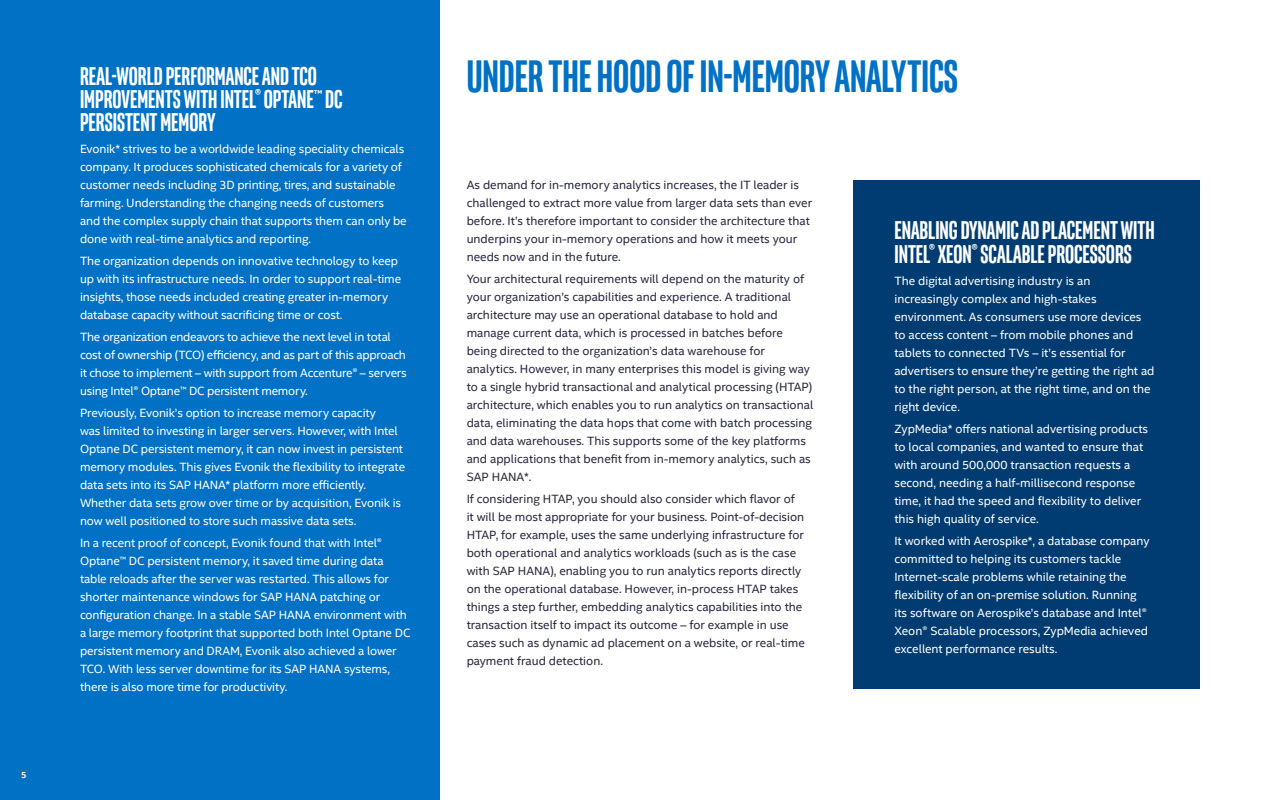
<style>
.page{position:relative;width:1280px;height:800px;background:#fff}
.page>*{position:absolute;margin:0;border:0;box-sizing:border-box;transform-origin:0 0}
.t1{font:700 46px "Intel Clear Pro";color:#0071c5}
.t2{font:700 26px/23px "Intel Clear Pro";color:#fff}
.t3{font:12px/18px "Intel Clear";letter-spacing:-.01em;color:#fff}
.t4{font:12px/18px "Intel Clear";color:#262940}
.t5{font:700 9px "Intel Clear";color:#fff}
</style>
<div class="page">
<div style="left:853px;top:180px;width:347px;height:509px;background:#003c71"></div>
<div style="left:0;top:0;width:440px;height:800px;background:#0071c5"></div>
<p class="t5" style="left:21px;top:769px;width:7px">5</p>
<h2 class="t2" style="left:80px;top:64px;width:255px">REAL-WORLD PERFORMANCE AND TCO<br>IMPROVEMENTS WITH INTEL® OPTANE™ DC<br>PERSISTENT MEMORY</h2>
<p class="t3" style="left:80px;top:140px;width:328px">Evonik* strives to be a worldwide leading speciality chemicals company. It produces sophisticated chemicals for a variety of customer needs including 3D printing, tires, and sustainable farming. Understanding the changing needs of customers and the complex supply chain that supports them can only be done with real-time analytics and reporting.</p>
<p class="t3" style="left:80px;top:252px;width:323px">The organization depends on innovative technology to keep up with its infrastructure needs. In order to support real-time insights, those needs included creating greater in-memory database capacity without sacrificing time or cost.</p>
<p class="t3" style="left:80px;top:328px;width:328px">The organization endeavors to achieve the next level in total cost of ownership (TCO) efficiency, and as part of this approach it chose to implement – with support from Accenture® – servers using Intel® Optane™ DC persistent memory.</p>
<p class="t3" style="left:80px;top:404px;width:327px">Previously, Evonik’s option to increase memory capacity<br>was limited to investing in larger servers. However, with Intel Optane DC persistent memory, it can now invest in persistent memory modules. This gives Evonik the flexibility to integrate data sets into its SAP HANA* platform more efficiently.<br>Whether data sets grow over time or by acquisition, Evonik is now well positioned to store such massive data sets.</p>
<p class="t3" style="left:80px;top:534px;width:332px">In a recent proof of concept, Evonik found that with Intel® Optane™ DC persistent memory, it saved time during data table reloads after the server was restarted. This allows for shorter maintenance windows for SAP HANA patching or configuration change. In a stable SAP HANA environment with a large memory footprint that supported both Intel Optane DC persistent memory and DRAM, Evonik also achieved a lower TCO. With less server downtime for its SAP HANA systems, there is also more time for productivity.</p>
<h1 class="t1" style="left:467px;top:47px;width:493px">UNDER THE HOOD OF IN-MEMORY ANALYTICS</h1>
<p class="t4" style="left:467px;top:176px;width:347px">As demand for in-memory analytics increases, the IT leader is challenged to extract more value from larger data sets than ever before. It’s therefore important to consider the architecture that underpins your in-memory operations and how it meets your needs now and in the future.</p>
<p class="t4" style="left:467px;top:270px;width:348px">Your architectural requirements will depend on the maturity of your organization’s capabilities and experience. A traditional architecture may use an operational database to hold and manage current data, which is processed in batches before being directed to the organization’s data warehouse for analytics. However, in many enterprises this model is giving way to a single hybrid transactional and analytical processing (HTAP) architecture, which enables you to run analytics on transactional data, eliminating the data hops that come with batch processing and data warehouses. This supports some of the key platforms and applications that benefit from in-memory analytics, such as SAP HANA*.</p>
<p class="t4" style="left:467px;top:490px;width:340px">If considering HTAP, you should also consider which flavor of it will be most appropriate for your business. Point-of-decision HTAP, for example, uses the same underlying infrastructure for both operational and analytics workloads (such as is the case with SAP HANA), enabling you to run analytics reports directly on the operational database. However, in-process HTAP takes things a step further, embedding analytics capabilities into the transaction itself to impact its outcome – for example in use cases such as dynamic ad placement on a website, or real-time payment fraud detection.</p>
<h2 class="t2" style="left:894px;top:217px;width:262px;line-height:24px">ENABLING DYNAMIC AD PLACEMENT WITH<br>INTEL® XEON® SCALABLE PROCESSORS</h2>
<p class="t3" style="left:894px;top:271px;width:262px">The digital advertising industry is an increasingly complex and high-stakes environment. As consumers use more devices to access content – from mobile phones and tablets to connected TVs – it’s essential for advertisers to ensure they’re getting the right ad to the right person, at the right time, and on the right device.</p>
<p class="t3" style="left:894px;top:419px;width:255px">ZypMedia* offers national advertising products to local companies, and wanted to ensure that with around 500,000 transaction requests a second, needing a half-millisecond response time, it had the speed and flexibility to deliver this high quality of service.</p>
<p class="t3" style="left:894px;top:531px;width:257px">It worked with Aerospike*, a database company committed to helping its customers tackle Internet-scale problems while retaining the flexibility of an on-premise solution. Running its software on Aerospike’s database and Intel® Xeon® Scalable processors, ZypMedia achieved excellent performance results.</p>
</div>
